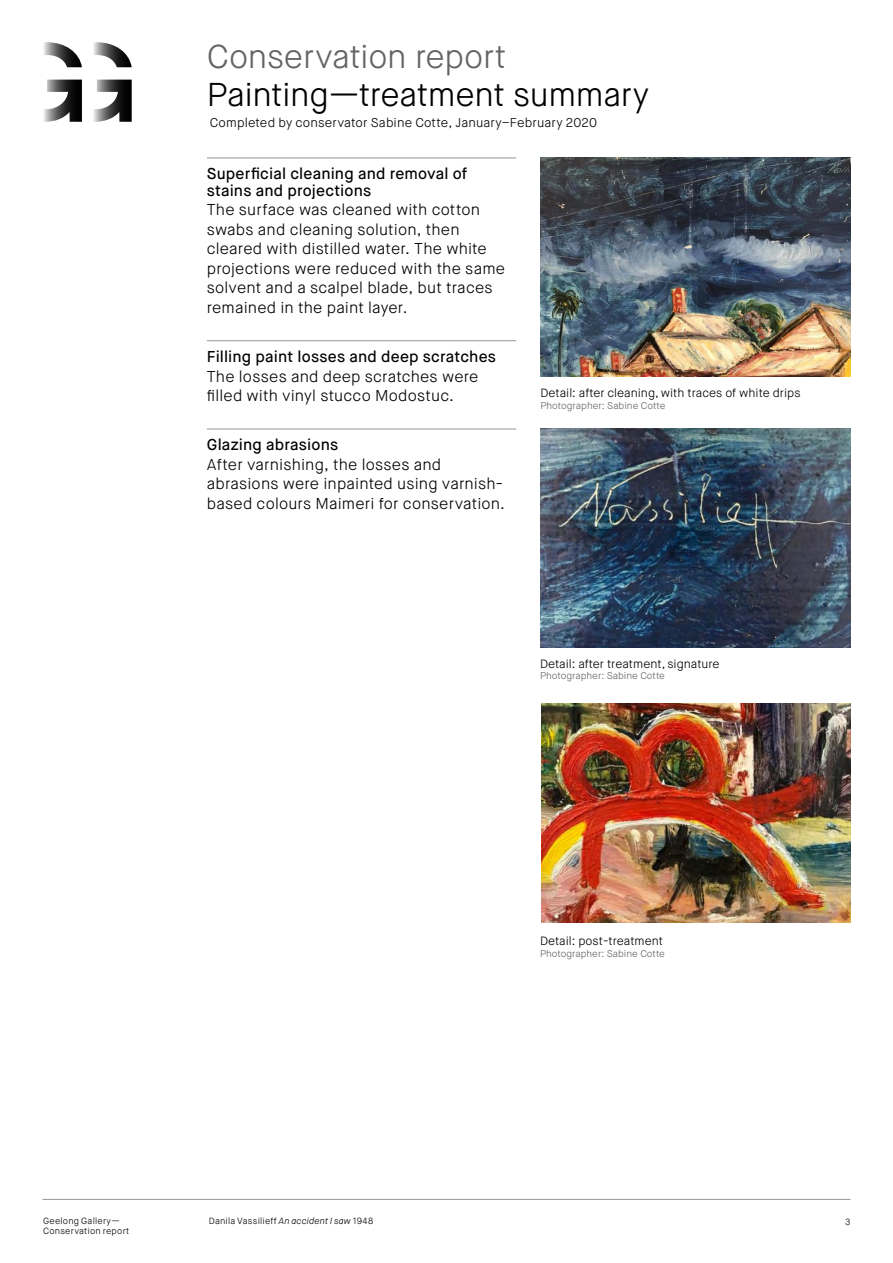
<style>
.page{position:relative;width:893px;height:1263px;background:#fff}
.page>*{position:absolute;margin:0;border:0;box-sizing:border-box;transform-origin:0 0}
.t1{font:300 33px "Maison Neue";letter-spacing:-.015em;color:#000}
.t2{font:300 33px "Maison Neue";letter-spacing:-.01em;color:#636466}
.t3{font:300 15.75px/19.5px "Maison Neue";letter-spacing:.01em;color:#000}
.t4{font:500 15.75px/16.5px "Maison Neue";letter-spacing:.01em;color:#000}
.t5{font:300 12.75px "Maison Neue";letter-spacing:.01em;color:#000}
.t6{font:300 12px "Maison Neue";color:#000}
.t7{font:300 9.75px "Maison Neue";color:#636466}
.t8{font:300 9px "Maison Neue";letter-spacing:.025em;color:#000}
.s1{font-style:italic}
</style>
<div class="page">
<hr style="left:43px;top:1199px;width:807px;height:1px;background:#939598">
<svg style="left:93px;top:42px;width:39px;height:80px"></svg>
<svg style="left:44px;top:42px;width:38px;height:80px"></svg>
<hr style="left:207px;top:158px;width:309px;height:1px;background:#939598">
<hr style="left:207px;top:340px;width:309px;height:1px;background:#939598">
<hr style="left:207px;top:429px;width:309px;height:1px;background:#939598">
<img style="left:540px;top:158px;width:311px;height:219px">
<img style="left:540px;top:429px;width:310px;height:218px">
<img style="left:541px;top:704px;width:309px;height:218px">
<h1 class="t2" style="left:207px;top:36px;width:301px">Conservation report</h1>
<h1 class="t1" style="left:207px;top:73px;width:444px">Painting—treatment summary</h1>
<p class="t5" style="left:210px;top:114px;width:389px">Completed by conservator Sabine Cotte, January–February 2020</p>
<p class="t4" style="left:207px;top:166px;width:262px">Superficial cleaning and removal of stains and projections</p>
<p class="t3" style="left:207px;top:200px;width:300px">The surface was cleaned with cotton swabs and cleaning solution, then cleared with distilled water. The white projections were reduced with the same solvent and a scalpel blade, but traces remained in the paint layer.</p>
<p class="t4" style="left:207px;top:349px;width:291px">Filling paint losses and deep scratches</p>
<p class="t3" style="left:207px;top:367px;width:273px">The losses and deep scratches were filled with vinyl stucco Modostuc.</p>
<p class="t4" style="left:207px;top:437px;width:133px">Glazing abrasions</p>
<p class="t3" style="left:207px;top:455px;width:300px">After varnishing, the losses and abrasions were inpainted using varnish&shy;based colours Maimeri for conservation.</p>
<p class="t6" style="left:540px;top:386px;width:262px">Detail: after cleaning, with traces of white drips</p>
<p class="t7" style="left:540px;top:400px;width:126px">Photographer: Sabine Cotte</p>
<p class="t6" style="left:540px;top:656px;width:181px">Detail: after treatment, signature</p>
<p class="t7" style="left:540px;top:670px;width:126px">Photographer: Sabine Cotte</p>
<p class="t6" style="left:540px;top:934px;width:125px">Detail: post-treatment</p>
<p class="t7" style="left:540px;top:947px;width:126px">Photographer: Sabine Cotte</p>
<p class="t8" style="left:43px;top:1215px;width:79px">Geelong Gallery—</p>
<p class="t8" style="left:209px;top:1215px;width:166px">Danila Vassilieff <span class="s1">An accident I saw</span> 1948</p>
<p class="t8" style="left:845px;top:1216px;width:7px">3</p>
<p class="t8" style="left:43px;top:1225px;width:88px">Conservation report</p>
</div>
